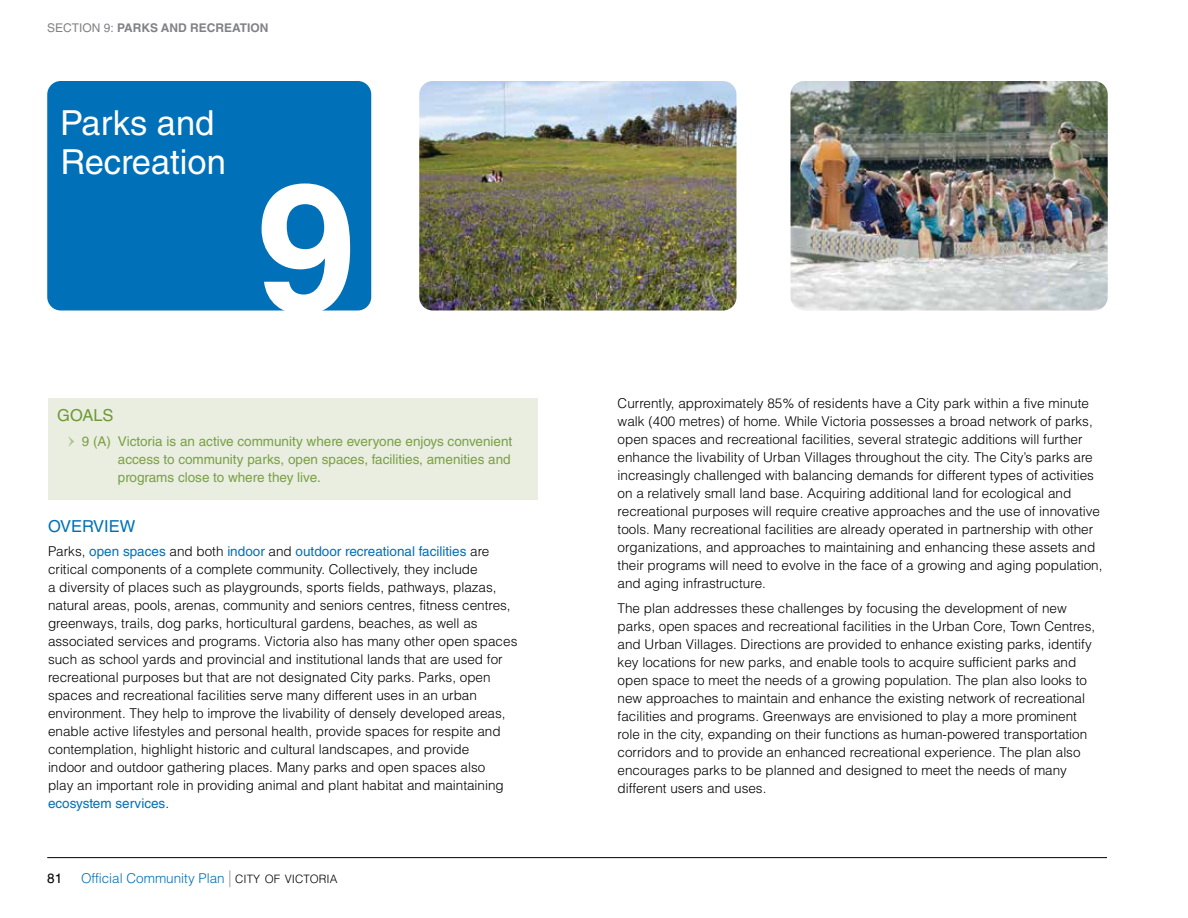
<style>
.page{position:relative;width:1188px;height:918px;background:#fff}
.page>*{position:absolute;margin:0;border:0;box-sizing:border-box;transform-origin:0 0}
.t1{font:700 180px "Helvetica LT Std";color:#fff}
.t2{font:34.5px/39px "Helvetica LT Std";color:#fff}
.t3{font:16.5px "Helvetica LT Std";color:#0070b9}
.t4{font:16.5px "Helvetica LT Std";letter-spacing:-.005em;color:#6e9934}
.t5{font:300 13.5px/18px "Helvetica LT Std";color:#000}
.t6{font:13.5px/18px "Helvetica LT Std";color:#7ba043;text-align:justify}
.t7{font:300 13.5px "Helvetica LT Std";color:#0070b9}
.t8{font:13.5px "Helvetica LT Std";color:#000}
.t9{font:700 12px "Helvetica LT Std";color:#808285}
.s1{font-weight:400}
.s2{color:#aec38c}
.s3{font-weight:400;color:#0070b9}
.s4{font-size:16.8px;color:#939598}
.s5{font-size:11.55px;color:#000}
</style>
<div class="page">
<hr style="left:47px;top:857px;width:1060px;height:1px;background:#000">
<div style="left:48px;top:398px;width:489px;height:102px;background:#e9eee1"></div>
<div style="left:47px;top:81px;width:324px;height:229px;background:#0070b9;border-radius:14px"></div>
<img style="left:419px;top:81px;width:317px;height:229px">
<img style="left:790px;top:81px;width:318px;height:229px">
<p class="t9" style="left:47px;top:20px;width:223px"><span class="s1">SECTION 9:</span> PARKS AND RECREATION</p>
<h2 class="t2" style="left:60px;top:103px;width:167px">Parks and<br>Recreation</h2>
<h1 class="t1" style="left:256px;top:138px;width:102px">9</h1>
<p class="t4" style="left:57px;top:406px;width:58px">GOALS</p>
<p class="t6" style="left:118px;top:432px;width:396px;text-indent:-50px"><span class="s2">❯</span> 9 (A) Victoria is an active community where everyone enjoys convenient access to community parks, open spaces, facilities, amenities and programs close to where they live.</p>
<p class="t3" style="left:48px;top:517px;width:89px">OVERVIEW</p>
<p class="t5" style="left:48px;top:542px;width:471px">Parks, <span class="s3">open spaces</span> and both <span class="s3">indoor</span> and <span class="s3">outdoor recreational facilities</span> are critical components of a complete community. Collectively, they include<br>a diversity of places such as playgrounds, sports fields, pathways, plazas, natural areas, pools, arenas, community and seniors centres, fitness centres, greenways, trails, dog parks, horticultural gardens, beaches, as well as associated services and programs. Victoria also has many other open spaces such as school yards and provincial and institutional lands that are used for recreational purposes but that are not designated City parks. Parks, open spaces and recreational facilities serve many different uses in an urban environment. They help to improve the livability of densely developed areas, enable active lifestyles and personal health, provide spaces for respite and contemplation, highlight historic and cultural landscapes, and provide<br>indoor and outdoor gathering places. Many parks and open spaces also<br>play an important role in providing animal and plant habitat and maintaining <span class="s3">ecosystem services</span>.</p>
<p class="t8" style="left:47px;top:870px;width:17px">81</p>
<p class="t7" style="left:81px;top:869px;width:258px">Official Community Plan <span class="s4">|</span> <span class="s5">CITY OF VICTORIA</span></p>
<p class="t5" style="left:618px;top:394px;width:486px">Currently, approximately 85% of residents have a City park within a five minute walk (400 metres) of home. While Victoria possesses a broad network of parks, open spaces and recreational facilities, several strategic additions will further enhance the livability of Urban Villages throughout the city. The City’s parks are increasingly challenged with balancing demands for different types of activities on a relatively small land base. Acquiring additional land for ecological and recreational purposes will require creative approaches and the use of innovative tools. Many recreational facilities are already operated in partnership with other organizations, and approaches to maintaining and enhancing these assets and their programs will need to evolve in the face of a growing and aging population, and aging infrastructure.</p>
<p class="t5" style="left:618px;top:599px;width:479px">The plan addresses these challenges by focusing the development of new parks, open spaces and recreational facilities in the Urban Core, Town Centres, and Urban Villages. Directions are provided to enhance existing parks, identify key locations for new parks, and enable tools to acquire sufficient parks and open space to meet the needs of a growing population. The plan also looks to new approaches to maintain and enhance the existing network of recreational facilities and programs. Greenways are envisioned to play a more prominent role in the city, expanding on their functions as human-powered transportation corridors and to provide an enhanced recreational experience. The plan also encourages parks to be planned and designed to meet the needs of many different users and uses.</p>
</div>
